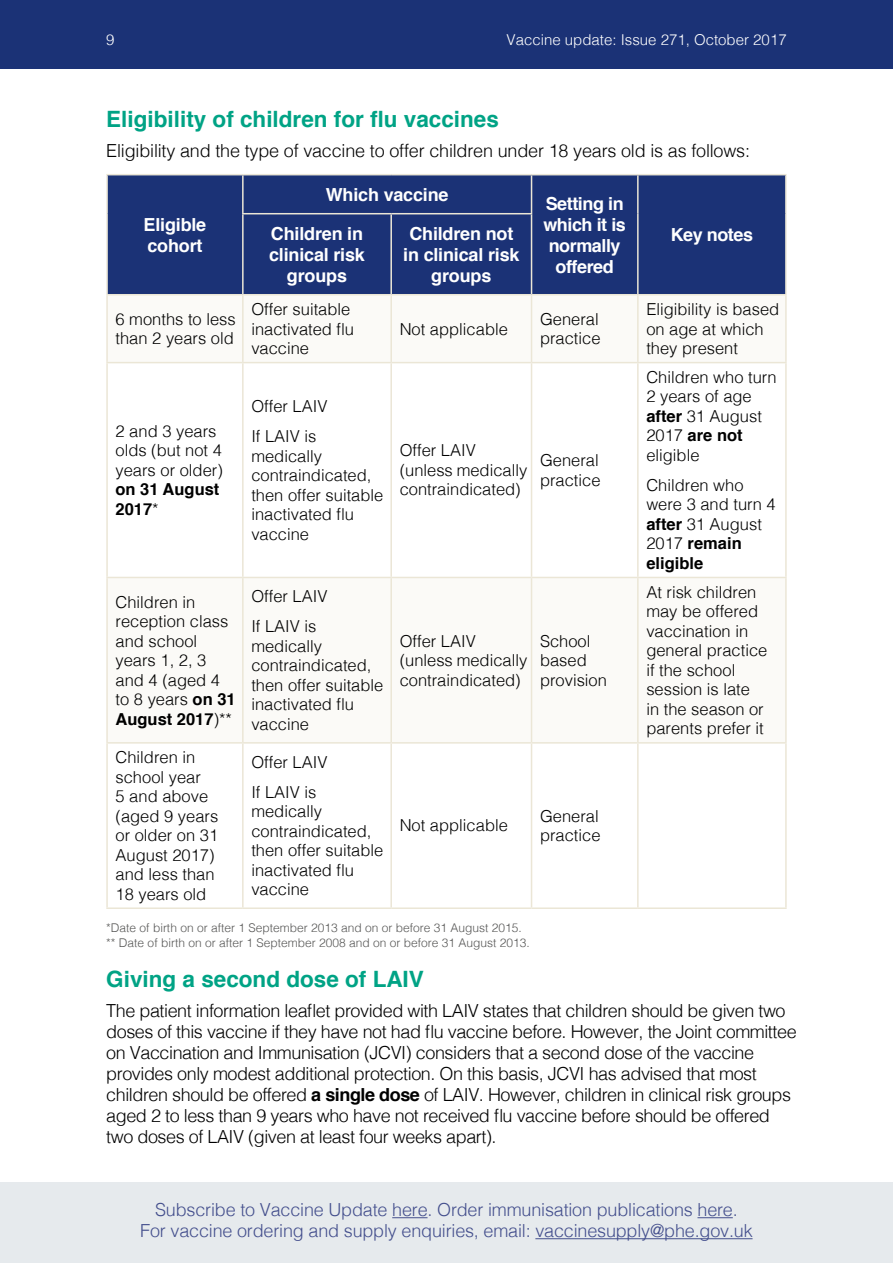
<style>
.page{position:relative;width:893px;height:1263px;background:#fff}
.page>*{position:absolute;margin:0;border:0;box-sizing:border-box;transform-origin:0 0}
.t1{font:700 22.5px "Helvetica";color:#00a385}
.t2{font:300 18px/21px "Helvetica";letter-spacing:-.025em;color:#000}
.t3{font:300 18px/21px "Helvetica";letter-spacing:-.01em;color:#444f8d;text-align:center}
.t4{font:700 18px/21px "Helvetica";letter-spacing:-.01em;color:#fff;text-align:center}
.t5{font:300 16.5px/19.5px "Helvetica";color:#000}
.t6{font:300 15px "Helvetica";color:#fff}
.table_caption{font:300 12px/14.4px "Helvetica";color:#575756}
.s1{font-weight:700}
</style>
<div class="page">
<div style="left:0;top:1182px;width:893px;height:81px;background:#e6eaed"></div>
<div style="left:0;top:0;width:893px;height:68px;background:#1b3276"></div>
<hr style="left:392px;top:1217px;width:36px;height:1px;background:#444f8d">
<hr style="left:697px;top:1217px;width:36px;height:1px;background:#444f8d">
<hr style="left:535px;top:1238px;width:217px;height:1px;background:#444f8d">
<div style="left:108px;top:175px;width:677px;height:119px;background:#1b3276"></div>
<svg style="left:108px;top:295px;width:677px;height:447px"></svg>
<hr style="left:106px;top:175px;width:2px;height:39px;background:#ebe6d6">
<hr style="left:106px;top:214px;width:2px;height:80px;background:#ebe6d6">
<hr style="left:106px;top:295px;width:2px;height:67px;background:#ebe6d6">
<hr style="left:106px;top:363px;width:2px;height:214px;background:#ebe6d6">
<hr style="left:106px;top:578px;width:2px;height:164px;background:#ebe6d6">
<hr style="left:106px;top:744px;width:2px;height:163px;background:#ebe6d6">
<hr style="left:242px;top:175px;width:2px;height:38px;background:#ebe6d6">
<hr style="left:531px;top:175px;width:1px;height:38px;background:#ebe6d6">
<hr style="left:637px;top:175px;width:2px;height:39px;background:#ebe6d6">
<hr style="left:785px;top:175px;width:2px;height:39px;background:#ebe6d6">
<hr style="left:242px;top:214px;width:2px;height:80px;background:#ebe6d6">
<hr style="left:390px;top:214px;width:2px;height:80px;background:#ebe6d6">
<hr style="left:531px;top:214px;width:1px;height:80px;background:#ebe6d6">
<hr style="left:637px;top:214px;width:2px;height:80px;background:#ebe6d6">
<hr style="left:785px;top:214px;width:2px;height:80px;background:#ebe6d6">
<hr style="left:242px;top:295px;width:2px;height:67px;background:#ebe6d6">
<hr style="left:390px;top:295px;width:2px;height:67px;background:#ebe6d6">
<hr style="left:531px;top:295px;width:1px;height:67px;background:#ebe6d6">
<hr style="left:637px;top:295px;width:2px;height:67px;background:#ebe6d6">
<hr style="left:785px;top:295px;width:2px;height:67px;background:#ebe6d6">
<hr style="left:242px;top:363px;width:2px;height:214px;background:#ebe6d6">
<hr style="left:390px;top:363px;width:2px;height:214px;background:#ebe6d6">
<hr style="left:531px;top:363px;width:1px;height:214px;background:#ebe6d6">
<hr style="left:637px;top:363px;width:2px;height:214px;background:#ebe6d6">
<hr style="left:785px;top:363px;width:2px;height:214px;background:#ebe6d6">
<hr style="left:242px;top:578px;width:2px;height:164px;background:#ebe6d6">
<hr style="left:390px;top:578px;width:2px;height:164px;background:#ebe6d6">
<hr style="left:531px;top:578px;width:1px;height:164px;background:#ebe6d6">
<hr style="left:637px;top:578px;width:2px;height:164px;background:#ebe6d6">
<hr style="left:785px;top:578px;width:2px;height:164px;background:#ebe6d6">
<hr style="left:242px;top:744px;width:2px;height:163px;background:#ebe6d6">
<hr style="left:390px;top:744px;width:2px;height:163px;background:#ebe6d6">
<hr style="left:531px;top:744px;width:1px;height:163px;background:#ebe6d6">
<hr style="left:637px;top:744px;width:2px;height:163px;background:#ebe6d6">
<hr style="left:785px;top:744px;width:2px;height:163px;background:#ebe6d6">
<hr style="left:106px;top:174px;width:137px;height:1px;background:#ebe6d6">
<hr style="left:243px;top:174px;width:148px;height:1px;background:#ebe6d6">
<hr style="left:391px;top:174px;width:140px;height:1px;background:#ebe6d6">
<hr style="left:531px;top:174px;width:107px;height:1px;background:#ebe6d6">
<hr style="left:638px;top:174px;width:149px;height:1px;background:#ebe6d6">
<hr style="left:242px;top:213px;width:149px;height:1px;background:#ebe6d6">
<hr style="left:391px;top:213px;width:141px;height:1px;background:#ebe6d6">
<hr style="left:106px;top:294px;width:137px;height:1px;background:#ebe6d6">
<hr style="left:243px;top:294px;width:148px;height:1px;background:#ebe6d6">
<hr style="left:391px;top:294px;width:140px;height:1px;background:#ebe6d6">
<hr style="left:531px;top:294px;width:107px;height:1px;background:#ebe6d6">
<hr style="left:638px;top:294px;width:149px;height:1px;background:#ebe6d6">
<hr style="left:106px;top:362px;width:137px;height:1px;background:#ebe6d6">
<hr style="left:243px;top:362px;width:148px;height:1px;background:#ebe6d6">
<hr style="left:391px;top:362px;width:140px;height:1px;background:#ebe6d6">
<hr style="left:531px;top:362px;width:107px;height:1px;background:#ebe6d6">
<hr style="left:638px;top:362px;width:149px;height:1px;background:#ebe6d6">
<hr style="left:106px;top:577px;width:137px;height:1px;background:#ebe6d6">
<hr style="left:243px;top:577px;width:148px;height:1px;background:#ebe6d6">
<hr style="left:391px;top:577px;width:140px;height:1px;background:#ebe6d6">
<hr style="left:531px;top:577px;width:107px;height:1px;background:#ebe6d6">
<hr style="left:638px;top:577px;width:149px;height:1px;background:#ebe6d6">
<hr style="left:106px;top:742px;width:137px;height:2px;background:#ebe6d6">
<hr style="left:106px;top:907px;width:137px;height:2px;background:#ebe6d6">
<hr style="left:243px;top:742px;width:148px;height:2px;background:#ebe6d6">
<hr style="left:391px;top:742px;width:140px;height:2px;background:#ebe6d6">
<hr style="left:531px;top:742px;width:107px;height:2px;background:#ebe6d6">
<hr style="left:638px;top:742px;width:149px;height:2px;background:#ebe6d6">
<hr style="left:243px;top:907px;width:148px;height:2px;background:#ebe6d6">
<hr style="left:391px;top:907px;width:140px;height:2px;background:#ebe6d6">
<hr style="left:531px;top:907px;width:107px;height:2px;background:#ebe6d6">
<hr style="left:638px;top:907px;width:149px;height:2px;background:#ebe6d6">
<p class="t6" style="left:106px;top:27px;width:10px">9</p>
<p class="t6" style="left:506px;top:27px;width:282px">Vaccine update: Issue 271, October 2017</p>
<p class="t1" style="left:106px;top:101px;width:394px">Eligibility of children for flu vaccines</p>
<p class="t2" style="left:106px;top:139px;width:645px">Eligibility and the type of vaccine to offer children under 18 years old is as follows:</p>
<p class="t4" style="left:144px;top:214px;width:64px;text-align:left">Eligible cohort</p>
<p class="t4" style="left:326px;top:184px;width:124px">Which vaccine</p>
<p class="t4" style="left:543px;top:193px;width:84px">Setting in which it is normally offered</p>
<p class="t4" style="left:271px;top:223px;width:94px">Children in</p>
<p class="t4" style="left:671px;top:225px;width:84px">Key notes</p>
<p class="t4" style="left:269px;top:244px;width:97px">clinical risk groups</p>
<p class="t4" style="left:403px;top:223px;width:118px">Children not in clinical risk groups</p>
<p class="t5" style="left:116px;top:308px;width:122px">6 months to less than 2 years old</p>
<p class="t5" style="left:251px;top:298px;width:104px">Offer suitable inactivated flu vaccine</p>
<p class="t5" style="left:116px;top:420px;width:109px">2 and 3 years olds (but not 4 years or older) <span class="s1">on 31 August<br>2017</span>*</p>
<p class="t5" style="left:251px;top:395px;width:78px">Offer LAIV</p>
<p class="t5" style="left:251px;top:425px;width:134px">If LAIV is medically contraindicated, then offer suitable inactivated flu vaccine</p>
<p class="t5" style="left:116px;top:591px;width:122px">Children in reception class and school years 1, 2, 3 and 4 (aged 4 to 8 years <span class="s1">on 31<br>August 2017</span>)**</p>
<p class="t5" style="left:251px;top:585px;width:78px">Offer LAIV</p>
<p class="t5" style="left:251px;top:615px;width:134px">If LAIV is medically contraindicated, then offer suitable inactivated flu vaccine</p>
<p class="t5" style="left:116px;top:746px;width:104px">Children in school year<br>5 and above (aged 9 years or older on 31<br>August 2017) and less than<br>18 years old</p>
<p class="t5" style="left:251px;top:751px;width:78px">Offer LAIV</p>
<p class="t5" style="left:251px;top:781px;width:134px">If LAIV is medically contraindicated, then offer suitable inactivated flu vaccine</p>
<p class="t5" style="left:400px;top:318px;width:110px">Not applicable</p>
<p class="t5" style="left:540px;top:308px;width:62px">General practice</p>
<p class="t5" style="left:646px;top:298px;width:134px">Eligibility is based on age at which they present</p>
<p class="t5" style="left:400px;top:440px;width:129px">Offer LAIV (unless medically contraindicated)</p>
<p class="t5" style="left:540px;top:449px;width:62px">General practice</p>
<p class="t5" style="left:400px;top:630px;width:129px">Offer LAIV (unless medically contraindicated)</p>
<p class="t5" style="left:540px;top:630px;width:68px">School based provision</p>
<p class="t5" style="left:400px;top:815px;width:110px">Not applicable</p>
<p class="t5" style="left:540px;top:805px;width:62px">General practice</p>
<p class="t5" style="left:646px;top:366px;width:132px">Children who turn<br>2 years of age <span class="s1">after</span> 31 August<br>2017 <span class="s1">are not </span>eligible</p>
<p class="t5" style="left:646px;top:474px;width:131px">Children who were 3 and turn 4 <span class="s1">after</span> 31 August<br>2017 <span class="s1">remain eligible</span></p>
<p class="t5" style="left:646px;top:581px;width:123px">At risk children may be offered vaccination in general practice if the school session is late<br>in the season or parents prefer it</p>
<p class="table_caption" style="left:106px;top:920px;width:425px">*Date of birth on or after 1 September 2013 and on or before 31 August 2015. ** Date of birth on or after 1 September 2008 and on or before 31 August 2013.</p>
<p class="t1" style="left:106px;top:961px;width:319px">Giving a second dose of LAIV</p>
<p class="t2" style="left:106px;top:999px;width:692px">The patient information leaflet provided with LAIV states that children should be given two doses of this vaccine if they have not had flu vaccine before. However, the Joint committee on Vaccination and Immunisation (JCVI) considers that a second dose of the vaccine provides only modest additional protection. On this basis, JCVI has advised that most children should be offered <span class="s1">a single dose</span> of LAIV. However, children in clinical risk groups aged 2 to less than 9 years who have not received flu vaccine before should be offered two doses of LAIV (given at least four weeks apart).</p>
<p class="t3" style="left:140px;top:1198px;width:614px">Subscribe to Vaccine Update here. Order immunisation publications here.<br>For vaccine ordering and supply enquiries, email: vaccinesupply@phe.gov.uk</p>
</div>
